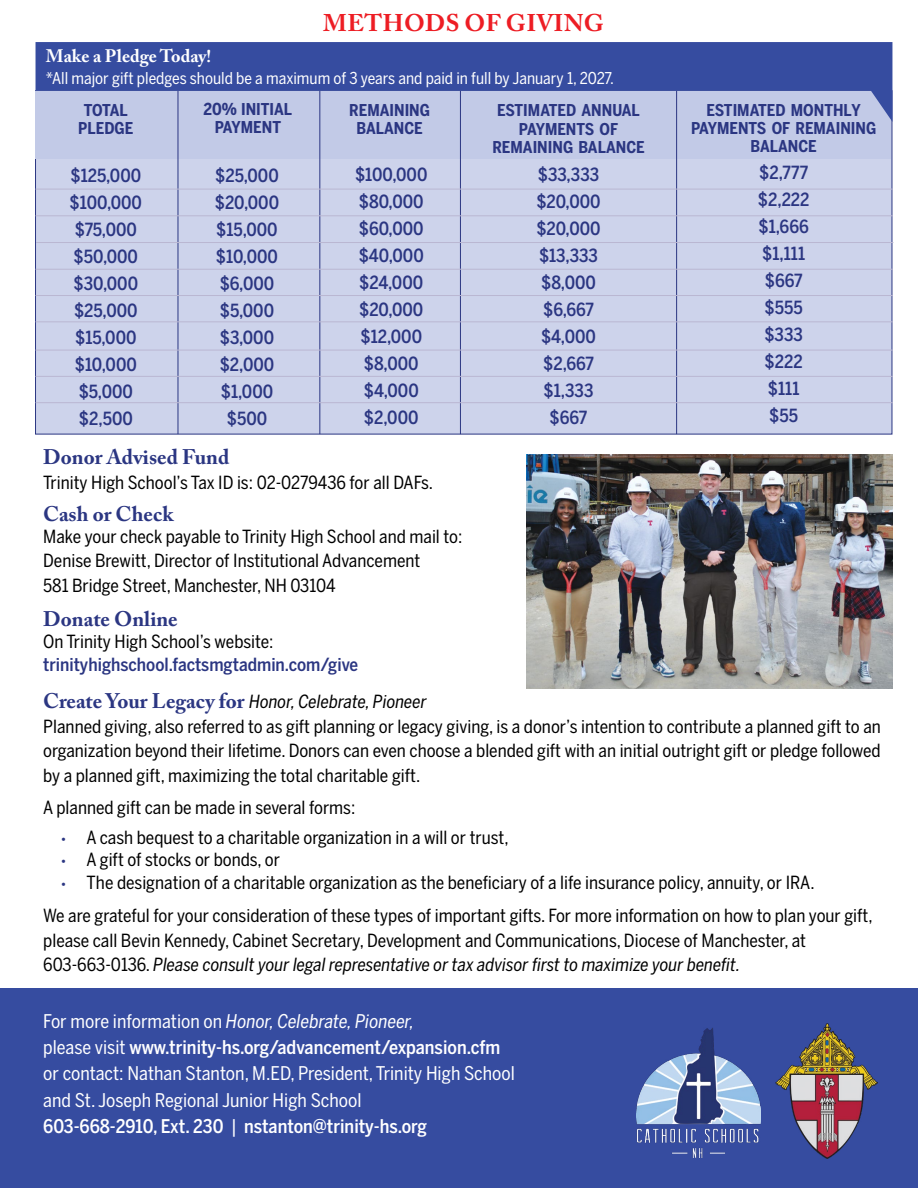
<style>
.page{position:relative;width:918px;height:1188px;background:#fff}
.page>*{position:absolute;margin:0;border:0;box-sizing:border-box;transform-origin:0 0}
.t1{font:700 24px "Adobe Caslon Pro";letter-spacing:.015em;color:#ed1d24}
.t2{font:700 21px "Adobe Caslon Pro";color:#2b3682}
.t3{font:18.75px/26.4px "Benton Sans Cond";color:#fff}
.t4{font:18px/24.6px "Benton Sans Cond";color:#000}
.t5{font:500 18px/27px "Benton Sans Cond";color:#2b3682;text-align:center}
.t6{font:500 18px/37.5px "Benton Sans Cond";color:#2b3682}
.t7{font:700 18px "Adobe Caslon Pro";color:#fff}
.t8{font:700 16.2px/18.1px "Benton Sans Cond";color:#2b3682;text-align:center}
.t9{font:16.2px "Benton Sans Cond";color:#fff}
.s1{font-size:16.35px}
.s2{font-family:"Adobe Caslon Pro";font-weight:700;font-size:21px}
.s3{font-weight:400;font-style:italic;color:#000}
.s4{font-size:13.5px;color:#2b3682}
.s5{font-style:italic}
.s6{font-weight:500}
</style>
<div class="page">
<div style="left:35px;top:90px;width:857px;height:345px;background:#cdd3eb"></div>
<div style="left:36px;top:91px;width:855px;height:68px;background:#c2cae7"></div>
<hr style="left:177px;top:91px;width:1px;height:343px;background:#2b3682">
<hr style="left:319px;top:91px;width:1px;height:343px;background:#2b3682">
<hr style="left:460px;top:91px;width:1px;height:343px;background:#2b3682">
<hr style="left:676px;top:91px;width:1px;height:343px;background:#2b3682">
<svg style="left:36px;top:42px;width:856px;height:80px;fill:#364ca0"></svg>
<hr style="left:36px;top:189px;width:857px;height:1px;background:#bab7d2">
<hr style="left:36px;top:215px;width:857px;height:1px;background:#bab7d2">
<hr style="left:36px;top:242px;width:857px;height:1px;background:#bab7d2">
<hr style="left:36px;top:269px;width:857px;height:1px;background:#bab7d2">
<hr style="left:36px;top:295px;width:857px;height:1px;background:#bab7d2">
<hr style="left:36px;top:321px;width:857px;height:1px;background:#bab7d2">
<hr style="left:36px;top:350px;width:857px;height:1px;background:#bab7d2">
<hr style="left:36px;top:376px;width:857px;height:1px;background:#bab7d2">
<hr style="left:36px;top:402px;width:857px;height:1px;background:#bab7d2">
<div style="left:1px;top:989px;width:917px;height:199px;background:#364ca0"></div>
<img style="left:776px;top:1024px;width:102px;height:134px">
<img style="left:637px;top:1028px;width:124px;height:129px">
<img style="left:526px;top:455px;width:366px;height:233px">
<h1 class="t1" style="left:323px;top:9px;width:282px">METHODS OF GIVING</h1>
<p class="t7" style="left:46px;top:45px;width:167px">Make a Pledge Today!</p>
<p class="t9" style="left:46px;top:68px;width:570px">*All major gift pledges should be a maximum of 3 years and paid in full by January 1, 2027.</p>
<p class="t8" style="left:78px;top:101px;width:57px">TOTAL<br>PLEDGE</p>
<p class="t8" style="left:203px;top:100px;width:90px"><span class="s1">20%</span> INITIAL<br>PAYMENT</p>
<p class="t8" style="left:349px;top:101px;width:82px">REMAINING<br>BALANCE</p>
<p class="t8" style="left:492px;top:101px;width:154px">ESTIMATED ANNUAL<br>PAYMENTS OF<br>REMAINING BALANCE</p>
<p class="t8" style="left:691px;top:101px;width:187px">ESTIMATED MONTHLY<br>PAYMENTS OF REMAINING<br>BALANCE</p>
<p class="t5" style="left:70px;top:162px;width:74px">$125,000 $100,000 $75,000 $50,000 $30,000 $25,000 $15,000 $10,000 $5,000 $2,500</p>
<p class="t5" style="left:215px;top:162px;width:66px">$25,000 $20,000 $15,000 $10,000 $6,000 $5,000 $3,000 $2,000 $1,000 $500</p>
<p class="t5" style="left:355px;top:161px;width:74px;text-align:left">$100,000 $80,000 $60,000 $40,000 $24,000 $20,000 $12,000 $8,000 $4,000 $2,000</p>
<p class="t5" style="left:536px;top:161px;width:66px">$33,333 $20,000 $20,000 $13,333 $8,000 $6,667 $4,000 $2,667 $1,333 $667</p>
<p class="t5" style="left:758px;top:159px;width:53px">$2,777 $2,222 $1,666 $1,111 $667 $555 $333 $222 $111 $55</p>
<p class="t2" style="left:43px;top:445px;width:188px">Donor Advised Fund</p>
<p class="t4" style="left:43px;top:470px;width:391px">Trinity High School’s Tax ID is: 02-0279436 for all DAFs.</p>
<p class="t2" style="left:43px;top:501px;width:132px">Cash or Check</p>
<p class="t4" style="left:43px;top:524px;width:421px">Make your check payable to Trinity High School and mail to:<br>Denise Brewitt, Director of Institutional Advancement<br>581 Bridge Street, Manchester, NH 03104</p>
<p class="t2" style="left:43px;top:606px;width:136px">Donate Online</p>
<p class="t4" style="left:43px;top:629px;width:232px">On Trinity High School’s website:</p>
<p class="t6" style="left:43px;top:645px;width:385px">trinityhighschool.factsmgtadmin.com/give<br><span class="s2">Create Your Legacy for</span> <span class="s3">Honor, Celebrate, Pioneer</span></p>
<p class="t4" style="left:43px;top:714px;width:839px;text-align:justify">Planned giving, also referred to as gift planning or legacy giving, is a donor’s intention to contribute a planned gift to an organization beyond their lifetime. Donors can even choose a blended gift with an initial outright gift or pledge followed by a planned gift, maximizing the total charitable gift.</p>
<p class="t4" style="left:43px;top:795px;width:314px">A planned gift can be made in several forms:</p>
<p class="t4" style="left:61px;top:826px;width:450px"><span class="s4">•</span> A cash bequest to a charitable organization in a will or trust,</p>
<p class="t4" style="left:61px;top:847px;width:221px"><span class="s4">•</span> A gift of stocks or bonds, or</p>
<p class="t4" style="left:43px;top:866px;width:831px;line-height:33.2px;text-indent:17px"><span class="s4">•</span> The designation of a charitable organization as the beneficiary of a life insurance policy, annuity, or IRA.<br>We are grateful for your consideration of these types of important gifts. For more information on how to plan your gift,</p>
<p class="t4" style="left:43px;top:928px;width:764px">please call Bevin Kennedy, Cabinet Secretary, Development and Communications, Diocese of Manchester, at<br>603-663-0136. <span class="s5">Please consult your legal representative or tax advisor first to maximize your benefit.</span></p>
<p class="t3" style="left:43px;top:1007px;width:473px">For more information on <span class="s5">Honor, Celebrate, Pioneer,<br></span>please visit <span class="s6">www.trinity-hs.org/advancement/expansion.cfm </span>or contact: Nathan Stanton, M.ED, President, Trinity High School and St. Joseph Regional Junior High School<br><span class="s6">603-668-2910, Ext. 230</span> | <span class="s6">nstanton@trinity-hs.org</span></p>
</div>
